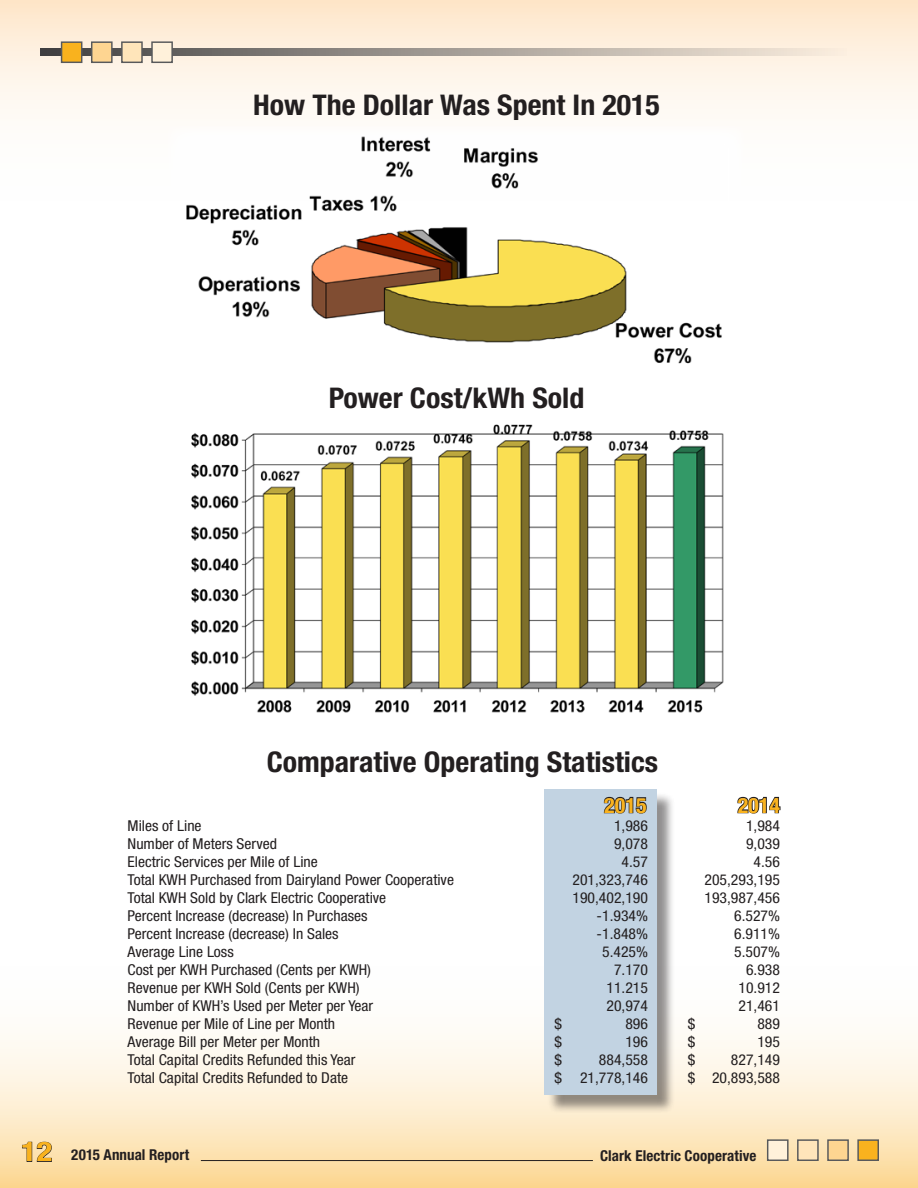
<style>
.page{position:relative;width:918px;height:1188px;background:#fff}
.page>*{position:absolute;margin:0;border:0;box-sizing:border-box;transform-origin:0 0}
.t1{font:700 condensed 28.5px "Helvetica Neue LT Std";color:#231f20;scale:1.05 1}
.t2{font:700 condensed 21px "Helvetica Neue LT Std";color:#f9b21e;scale:1.05 1}
.t3{font:condensed 15px "Helvetica Neue LT Std";color:#231f20;scale:1.05 1}
.t4{font:700 condensed 15px "Helvetica Neue LT Std";letter-spacing:.005em;color:#231f20}
.s1{font-size:27px;color:#f9b21e}
</style>
<div class="page">
<svg style="left:0;top:940px;width:918px;height:248px"></svg>
<svg style="left:22px;top:1141px;width:30px;height:21px"></svg>
<hr style="left:201px;top:1160px;width:392px;height:1px;background:#231f20">
<svg style="left:0;top:0;width:918px;height:114px"></svg>
<div style="left:857px;top:1139px;width:22px;height:22px;background:#f9b21e;border:1px solid #58595b"></div>
<div style="left:827px;top:1139px;width:22px;height:22px;background:#fed591;border:1px solid #58595b"></div>
<div style="left:797px;top:1139px;width:22px;height:22px;background:#ffe5ba;border:1px solid #58595b"></div>
<div style="left:767px;top:1139px;width:22px;height:22px;background:#fff1da;border:1px solid #58595b"></div>
<div style="left:547px;top:792px;width:128px;height:322px;background:#231f20;opacity:.5"></div>
<div style="left:545px;top:790px;width:112px;height:305px;background:#c2d3e2"></div>
<svg style="left:40px;top:49px;width:807px;height:7px;background:#a9a19a"></svg>
<div style="left:61px;top:41px;width:21px;height:22px;background:#f9b21e;border:1px solid #58595b"></div>
<div style="left:91px;top:41px;width:22px;height:22px;background:#fed591;border:1px solid #58595b"></div>
<div style="left:121px;top:41px;width:22px;height:22px;background:#ffe5ba;border:1px solid #58595b"></div>
<div style="left:151px;top:41px;width:22px;height:22px;background:#fff1da;border:1px solid #58595b"></div>
<img style="left:186px;top:136px;width:536px;height:228px">
<img style="left:191px;top:424px;width:533px;height:289px">
<svg style="left:603px;top:796px;width:44px;height:18px"></svg>
<svg style="left:737px;top:796px;width:44px;height:18px"></svg>
<h1 class="t1" style="left:253px;top:87px;width:389px">How The Dollar Was Spent In 2015</h1>
<h1 class="t1" style="left:329px;top:380px;width:245px">Power Cost/kWh Sold</h1>
<h1 class="t1" style="left:267px;top:745px;width:374px">Comparative Operating Statistics</h1>
<h2 class="t2" style="left:604px;top:792px;width:42px">2015</h2>
<h2 class="t2" style="left:738px;top:792px;width:42px">2014</h2>
<p class="t3" style="left:128px;top:817px;width:72px">Miles of Line</p>
<p class="t3" style="left:614px;top:817px;width:34px">1,986</p>
<p class="t3" style="left:746px;top:817px;width:34px">1,984</p>
<p class="t3" style="left:128px;top:835px;width:144px">Number of Meters Served</p>
<p class="t3" style="left:614px;top:835px;width:34px">9,078</p>
<p class="t3" style="left:746px;top:835px;width:34px">9,039</p>
<p class="t3" style="left:128px;top:853px;width:183px">Electric Services per Mile of Line</p>
<p class="t3" style="left:622px;top:853px;width:27px">4.57</p>
<p class="t3" style="left:754px;top:853px;width:27px">4.56</p>
<p class="t3" style="left:128px;top:871px;width:312px">Total KWH Purchased from Dairyland Power Cooperative</p>
<p class="t3" style="left:572px;top:871px;width:73px">201,323,746</p>
<p class="t3" style="left:705px;top:871px;width:74px">205,293,195</p>
<p class="t3" style="left:128px;top:889px;width:248px">Total KWH Sold by Clark Electric Cooperative</p>
<p class="t3" style="left:572px;top:889px;width:73px">190,402,190</p>
<p class="t3" style="left:705px;top:889px;width:73px">193,987,456</p>
<p class="t3" style="left:128px;top:907px;width:230px">Percent Increase (decrease) In Purchases</p>
<p class="t3" style="left:597px;top:907px;width:51px">-1.934%</p>
<p class="t3" style="left:734px;top:907px;width:45px">6.527%</p>
<p class="t3" style="left:128px;top:925px;width:202px">Percent Increase (decrease) In Sales</p>
<p class="t3" style="left:597px;top:925px;width:51px">-1.848%</p>
<p class="t3" style="left:734px;top:925px;width:45px">6.911%</p>
<p class="t3" style="left:128px;top:943px;width:103px">Average Line Loss</p>
<p class="t3" style="left:602px;top:943px;width:45px">5.425%</p>
<p class="t3" style="left:734px;top:943px;width:45px">5.507%</p>
<p class="t3" style="left:128px;top:961px;width:233px">Cost per KWH Purchased (Cents per KWH)</p>
<p class="t3" style="left:614px;top:961px;width:34px">7.170</p>
<p class="t3" style="left:746px;top:961px;width:34px">6.938</p>
<p class="t3" style="left:128px;top:979px;width:222px">Revenue per KWH Sold (Cents per KWH)</p>
<p class="t3" style="left:607px;top:979px;width:41px">11.215</p>
<p class="t3" style="left:739px;top:979px;width:41px">10.912</p>
<p class="t3" style="left:128px;top:997px;width:235px">Number of KWH’s Used per Meter per Year</p>
<p class="t3" style="left:607px;top:997px;width:41px">20,974</p>
<p class="t3" style="left:739px;top:997px;width:41px">21,461</p>
<p class="t3" style="left:128px;top:1015px;width:199px">Revenue per Mile of Line per Month</p>
<p class="t3" style="left:554px;top:1015px;width:9px">$</p>
<p class="t3" style="left:625px;top:1015px;width:23px">896</p>
<p class="t3" style="left:688px;top:1015px;width:9px">$</p>
<p class="t3" style="left:757px;top:1015px;width:23px">889</p>
<p class="t3" style="left:128px;top:1033px;width:185px">Average Bill per Meter per Month</p>
<p class="t3" style="left:554px;top:1033px;width:9px">$</p>
<p class="t3" style="left:625px;top:1033px;width:23px">196</p>
<p class="t3" style="left:688px;top:1033px;width:9px">$</p>
<p class="t3" style="left:757px;top:1033px;width:23px">195</p>
<p class="t3" style="left:128px;top:1051px;width:218px">Total Capital Credits Refunded this Year</p>
<p class="t3" style="left:554px;top:1051px;width:9px">$</p>
<p class="t3" style="left:599px;top:1051px;width:48px">884,558</p>
<p class="t3" style="left:688px;top:1051px;width:9px">$</p>
<p class="t3" style="left:731px;top:1051px;width:48px">827,149</p>
<p class="t3" style="left:128px;top:1069px;width:212px">Total Capital Credits Refunded to Date</p>
<p class="t3" style="left:554px;top:1069px;width:91px">$ 21,778,146</p>
<p class="t3" style="left:688px;top:1069px;width:89px">$ 20,893,588</p>
<p class="t4" style="left:21px;top:1146px;width:170px"><span class="s1">12</span> 2015 Annual Report</p>
<p class="t4" style="left:600px;top:1146px;width:158px">Clark Electric Cooperative</p>
</div>
